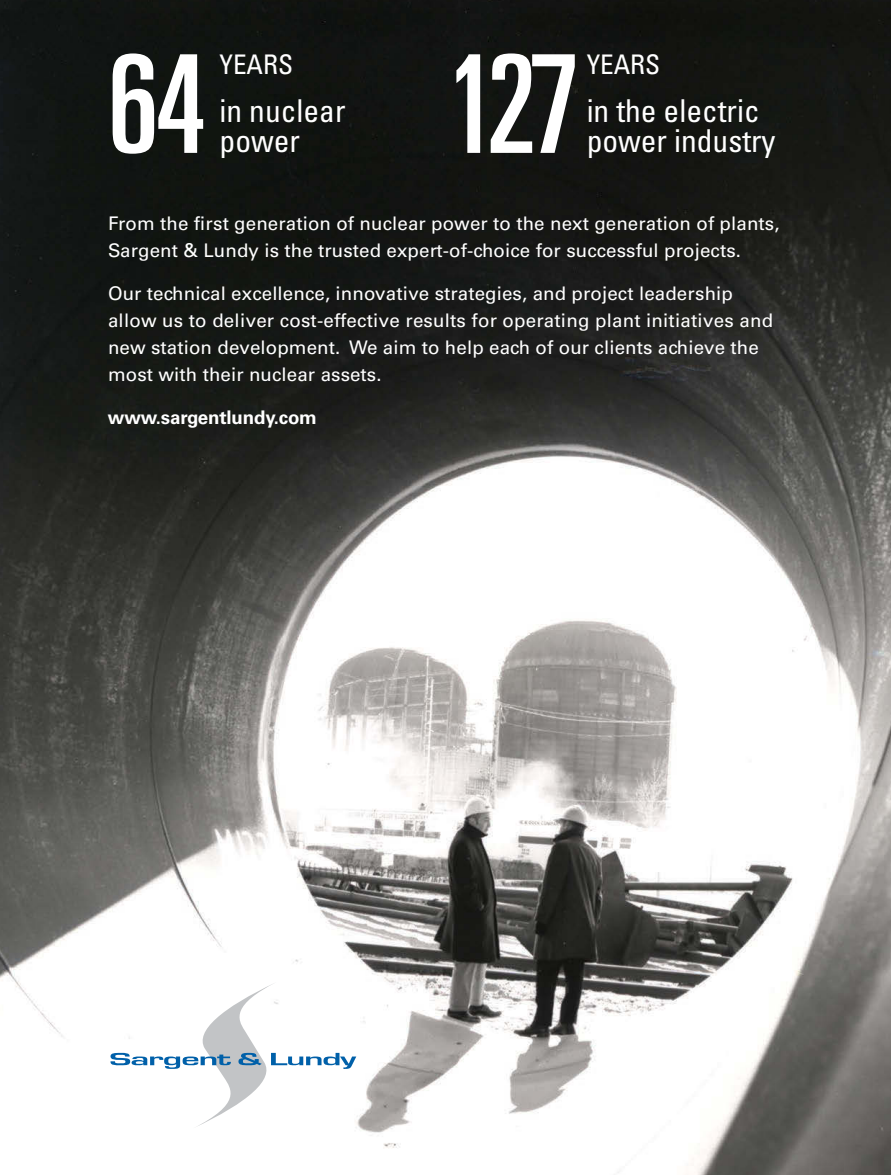
<style>
.page{position:relative;width:891px;height:1175px;background:#fff}
.page>*{position:absolute;margin:0;border:0;box-sizing:border-box;transform-origin:0 0}
.t1{font:ultra-condensed 136.5px "Univers LT Std";color:#fff}
.t2{font:condensed 31.5px "Univers LT Std";color:#fff}
.t3{font:condensed 27px "Univers LT Std";color:#fff}
.t4{font:18.75px/27px "Univers LT Std";letter-spacing:.005em;color:#fff}
.t5{font:700 18.75px "Univers LT Std";color:#fff}
</style>
<div class="page">
<img style="left:0;top:0;width:891px;height:1174px">
<svg style="left:111px;top:981px;width:245px;height:147px"></svg>
<p class="t1" style="left:108px;top:27px;width:100px">64</p>
<p class="t3" style="left:220px;top:47px;width:75px">YEARS</p>
<p class="t2" style="left:220px;top:91px;width:127px">in nuclear</p>
<p class="t2" style="left:220px;top:121px;width:82px">power</p>
<p class="t1" style="left:446px;top:27px;width:135px">127</p>
<p class="t3" style="left:587px;top:47px;width:75px">YEARS</p>
<p class="t2" style="left:587px;top:91px;width:175px">in the electric</p>
<p class="t2" style="left:587px;top:121px;width:190px">power industry</p>
<p class="t4" style="left:108px;top:210px;width:673px">From the first generation of nuclear power to the next generation of plants,<br>Sargent &amp; Lundy is the trusted expert-of-choice for successful projects.</p>
<p class="t4" style="left:108px;top:280px;width:667px">Our technical excellence, innovative strategies, and project leadership allow us to deliver cost-effective results for operating plant initiatives and new station development. We aim to help each of our clients achieve the most with their nuclear assets.</p>
<p class="t5" style="left:108px;top:406px;width:211px">www.sargentlundy.com</p>
</div>
